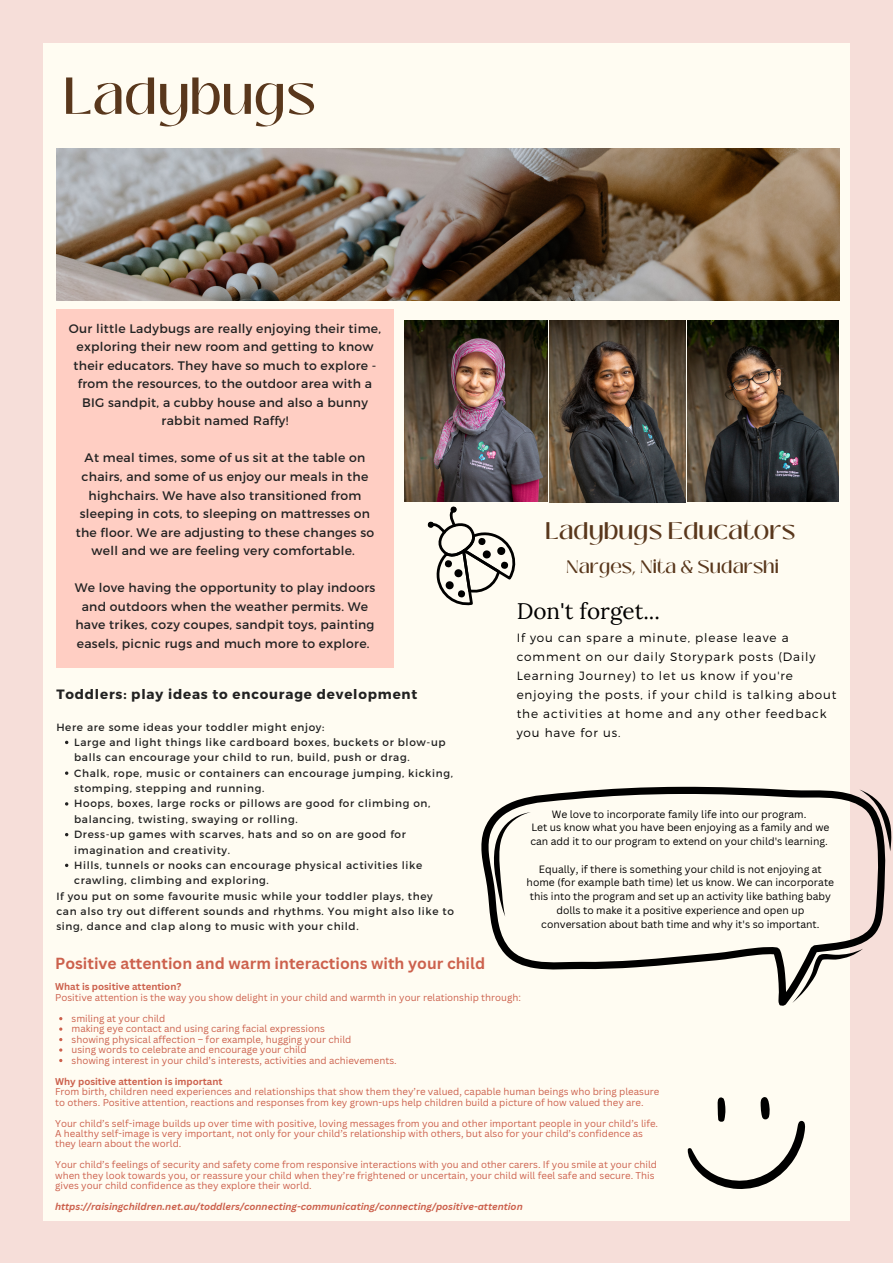
<style>
.page{position:relative;width:893px;height:1264px;background:#fff}
.page>*{position:absolute;margin:0;border:0;box-sizing:border-box;transform-origin:0 0}
.t1{font:500 51.75px "Black Mango";color:#59371c}
.t2{font:500 24px "Black Mango";color:#59371c}
.t3{font:22.5px "Lora";color:#000}
.t4{font:500 18px "Black Mango";color:#59371c}
.t5{font:700 15.6px "Canva Sans";color:#cc614d}
.t6{font:700 13.5px "Montserrat";letter-spacing:.06em;color:#222}
.t7{font:12.3px/18.6px "Montserrat";letter-spacing:.02em;color:#222;text-align:center}
.t8{font:300 12px/19px "Montserrat";letter-spacing:.075em;color:#000}
.t9{font:10.5px/15.3px "Montserrat";letter-spacing:.06em;color:#222}
.t10{font:10.35px/13.8px "Canva Sans";color:#000;text-align:center}
.t11{font:9.6px/10.5px "Canva Sans";color:#cc614d}
.t12{font:italic 700 9.6px "Canva Sans";color:#cc614d}
.t13{font:700 9.6px "Canva Sans";color:#cc614d}
</style>
<div class="page">
<div style="left:0;top:0;width:892px;height:1262px;background:#f6ded9"></div>
<div style="left:43px;top:43px;width:806px;height:1177px;background:#fffcf2"></div>
<img style="left:56px;top:149px;width:783px;height:151px">
<div style="left:56px;top:309px;width:337px;height:358px;background:#ffcec3"></div>
<img style="left:687px;top:321px;width:151px;height:181px">
<img style="left:405px;top:321px;width:142px;height:181px">
<img style="left:549px;top:321px;width:136px;height:181px">
<svg style="left:427px;top:506px;width:89px;height:100px"></svg>
<svg style="left:687px;top:1097px;width:118px;height:92px"></svg>
<svg style="left:481px;top:786px;width:405px;height:221px"></svg>
<svg style="left:493px;top:812px;width:38px;height:104px"></svg>
<svg style="left:859px;top:789px;width:32px;height:62px"></svg>
<svg style="left:792px;top:948px;width:71px;height:54px"></svg>
<h1 class="t1" style="left:63px;top:57px;width:254px">Ladybugs</h1>
<p class="t7" style="left:69px;top:318px;width:313px">Our little Ladybugs are really enjoying their time, exploring their new room and getting to know their educators. They have so much to explore - from the resources, to the outdoor area with a BIG sandpit, a cubby house and also a bunny rabbit named Raffy!</p>
<p class="t7" style="left:76px;top:448px;width:300px">At meal times, some of us sit at the table on chairs, and some of us enjoy our meals in the highchairs. We have also transitioned from sleeping in cots, to sleeping on mattresses on the floor. We are adjusting to these changes so well and we are feeling very comfortable.</p>
<p class="t7" style="left:75px;top:578px;width:302px">We love having the opportunity to play indoors and outdoors when the weather permits. We have trikes, cozy coupes, sandpit toys, painting easels, picnic rugs and much more to explore.</p>
<h3 class="t6" style="left:56px;top:685px;width:362px">Toddlers: play ideas to encourage development</h3>
<p class="t9" style="left:56px;top:718px;width:269px">Here are some ideas your toddler might enjoy:</p>
<p class="t9" style="left:74px;top:734px;width:380px">Large and light things like cardboard boxes, buckets or blow-up balls can encourage your child to run, build, push or drag.<br>Chalk, rope, music or containers can encourage jumping, kicking, stomping, stepping and running.<br>Hoops, boxes, large rocks or pillows are good for climbing on, balancing, twisting, swaying or rolling.<br>Dress-up games with scarves, hats and so on are good for imagination and creativity.<br>Hills, tunnels or nooks can encourage physical activities like crawling, climbing and exploring.</p>
<p class="t9" style="left:56px;top:887px;width:399px">If you put on some favourite music while your toddler plays, they can also try out different sounds and rhythms. You might also like to sing, dance and clap along to music with your child.</p>
<h2 class="t2" style="left:545px;top:513px;width:251px">Ladybugs Educators</h2>
<h3 class="t4" style="left:566px;top:553px;width:214px">Narges, Nita &amp; Sudarshi</h3>
<h3 class="t3" style="left:516px;top:596px;width:145px">Don't forget...</h3>
<p class="t8" style="left:516px;top:627px;width:321px">If you can spare a minute, please leave a comment on our daily Storypark posts (Daily Learning Journey) to let us know if you're enjoying the posts, if your child is talking about the activities at home and any other feedback you have for us.</p>
<p class="t10" style="left:530px;top:806px;width:300px">We love to incorporate family life into our program.<br>Let us know what you have been enjoying as a family and we can add it to our program to extend on your child's learning.</p>
<p class="t10" style="left:526px;top:861px;width:309px">Equally, if there is something your child is not enjoying at home (for example bath time) let us know. We can incorporate this into the program and set up an activity like bathing baby dolls to make it a positive experience and open up conversation about bath time and why it's so important.</p>
<h3 class="t5" style="left:55px;top:952px;width:431px">Positive attention and warm interactions with your child</h3>
<p class="t13" style="left:55px;top:980px;width:128px">What is positive attention?</p>
<p class="t11" style="left:55px;top:991px;width:467px">Positive attention is the way you show delight in your child and warmth in your relationship through:</p>
<p class="t11" style="left:72px;top:1012px;width:326px">smiling at your child<br>making eye contact and using caring facial expressions<br>showing physical affection – for example, hugging your child<br>using words to celebrate and encourage your child<br>showing interest in your child’s interests, activities and achievements.</p>
<p class="t13" style="left:55px;top:1074px;width:169px">Why positive attention is important</p>
<p class="t11" style="left:55px;top:1086px;width:605px">From birth, children need experiences and relationships that show them they’re valued, capable human beings who bring pleasure to others. Positive attention, reactions and responses from key grown-ups help children build a picture of how valued they are.</p>
<p class="t11" style="left:55px;top:1117px;width:604px">Your child’s self-image builds up over time with positive, loving messages from you and other important people in your child’s life.<br>A healthy self-image is very important, not only for your child’s relationship with others, but also for your child’s confidence as they learn about the world.</p>
<p class="t11" style="left:55px;top:1159px;width:603px">Your child’s feelings of security and safety come from responsive interactions with you and other carers. If you smile at your child when they look towards you, or reassure your child when they’re frightened or uncertain, your child will feel safe and secure. This gives your child confidence as they explore their world.</p>
<p class="t12" style="left:55px;top:1199px;width:469px">https://raisingchildren.net.au/toddlers/connecting-communicating/connecting/positive-attention</p>
</div>
